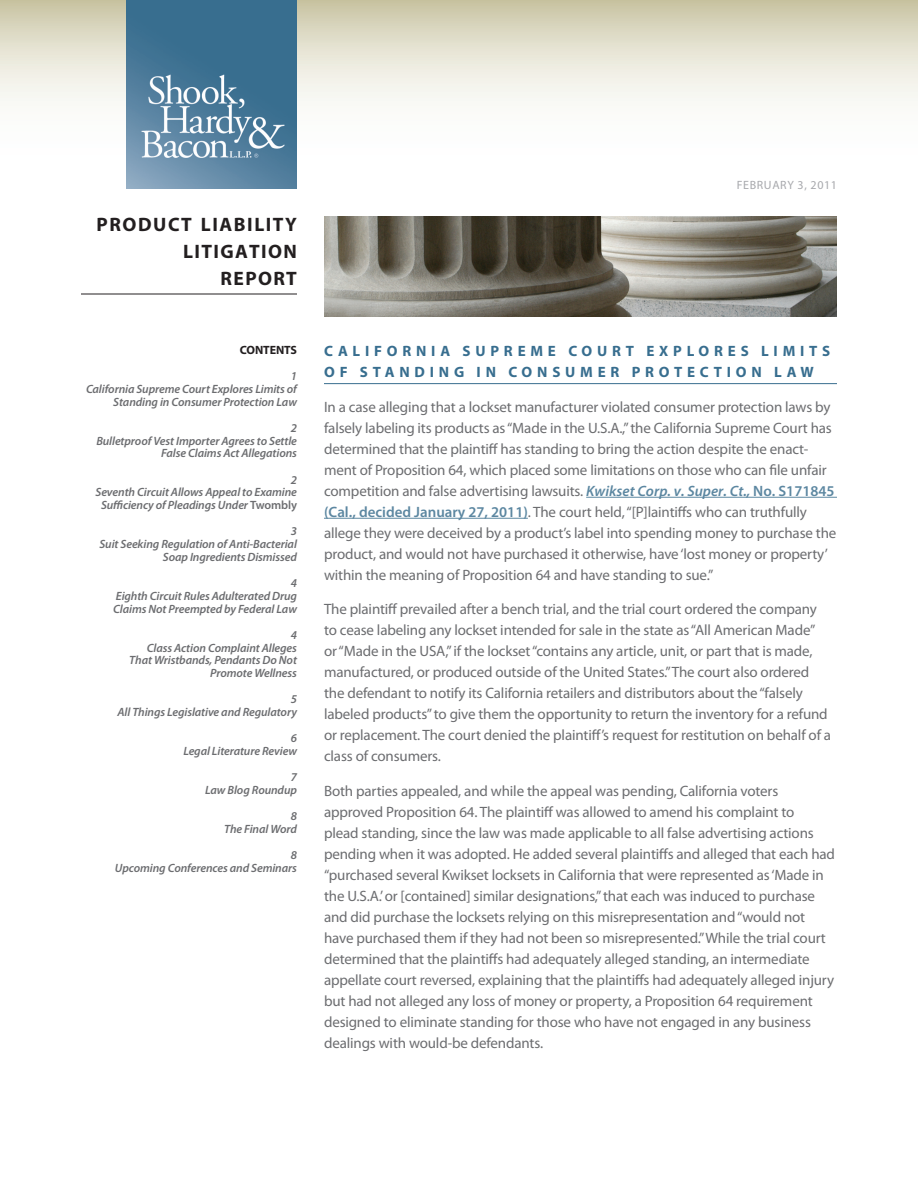
<style>
.page{position:relative;width:918px;height:1188px;background:#fff}
.page>*{position:absolute;margin:0;border:0;box-sizing:border-box;transform-origin:0 0}
.t1{font:700 19.5px/27px "Myriad Pro";letter-spacing:.075em;color:#231f20;text-align:right}
.t2{font:15px/21px "Myriad Pro";letter-spacing:-.01em;color:#6c6d70}
.t3{font:700 15px/21px "Myriad Pro";letter-spacing:.32em;color:#386e8f}
.t4{font:italic 600 12px/12.8px "Myriad Pro";letter-spacing:-.01em;color:#6c6d70;text-align:right}
.t5{font:12px "Myriad Pro";letter-spacing:.05em;color:#a8a9ad}
.t6{font:700 12px "Myriad Pro";color:#231f20}
.s1{font-style:normal}
.s2{font-weight:600;font-style:italic;color:#5c87a1}
.s3{font-weight:600;color:#5c87a1}
</style>
<div class="page">
<svg style="left:0;top:0;width:918px;height:101px;background:#e4e1d0"></svg>
<hr style="left:324px;top:383px;width:513px;height:1px;background:#386e8f">
<hr style="left:586px;top:497px;width:251px;height:1px;background:#5c87a1">
<hr style="left:324px;top:518px;width:204px;height:1px;background:#5c87a1">
<img style="left:324px;top:216px;width:513px;height:100px">
<hr style="left:81px;top:294px;width:216px;height:1px;background:#231f20">
<img style="left:126px;top:0;width:171px;height:189px">
<h1 class="t1" style="left:97px;top:210px;width:202px">PRODUCT LIABILITY<br>LITIGATION<br>REPORT</h1>
<p class="t6" style="left:240px;top:342px;width:15px">CONTENT</p>
<p class="t6" style="left:291px;top:342px;width:8px">S</p>
<p class="t4" style="left:86px;top:370px;width:212px">1<br>California Supreme Court Explores Limits of<br>Standing in Consumer Protection Law</p>
<p class="t4" style="left:96px;top:421px;width:202px">2<br>Bulletproof Vest Importer Agrees to Settle<br>False Claims Act Allegations</p>
<p class="t4" style="left:95px;top:473px;width:203px">2<br>Seventh Circuit Allows Appeal to Examine<br>Sufficiency of Pleadings Under <span class="s1">Twombly</span></p>
<p class="t4" style="left:100px;top:525px;width:199px">3<br>Suit Seeking Regulation of Anti-Bacterial<br>Soap Ingredients Dismissed</p>
<p class="t4" style="left:113px;top:577px;width:185px;text-align:justify;text-indent:178px">4<br>Eighth Circuit Rules Adulterated Drug Claims Not Preempted by Federal Law</p>
<p class="t4" style="left:129px;top:628px;width:169px">4<br>Class Action Complaint Alleges<br>That Wristbands, Pendants Do Not<br>Promote Wellness</p>
<p class="t4" style="left:118px;top:693px;width:181px">5<br>All Things Legislative and Regulatory</p>
<p class="t4" style="left:183px;top:732px;width:115px">6<br>Legal Literature Review</p>
<p class="t4" style="left:205px;top:771px;width:93px">7<br>Law Blog Roundup</p>
<p class="t4" style="left:224px;top:810px;width:74px">8<br>The Final Word</p>
<p class="t4" style="left:115px;top:849px;width:184px">8<br>Upcoming Conferences and Seminars</p>
<p class="t5" style="left:737px;top:178px;width:102px">february 3, 2011</p>
<p class="t3" style="left:324px;top:340px;width:506px">CALIFORNIA SUPREME COURT EXPLORES LIMITS<br>OF STANDING IN CONSUMER PROTEC TION LAW</p>
<p class="t2" style="left:324px;top:396px;width:514px">In a case alleging that a lockset manufacturer violated consumer protection laws by falsely labeling its products as “Made in the U.S.A.,” the California Supreme Court has determined that the plaintiff has standing to bring the action despite the enact&shy;ment of Proposition 64, which placed some limitations on those who can file unfair competition and false advertising lawsuits. <span class="s2">Kwikset Corp. v. Super. Ct.,</span> <span class="s3">No. S171845 (Cal., decided January 27, 2011)</span>. The court held, “[P]laintiffs who can truthfully allege they were deceived by a product’s label into spending money to purchase the product, and would not have purchased it otherwise, have ‘lost money or property’ within the meaning of Proposition 64 and have standing to sue.”</p>
<p class="t2" style="left:324px;top:598px;width:509px">The plaintiff prevailed after a bench trial, and the trial court ordered the company to cease labeling any lockset intended for sale in the state as “All American Made” or “Made in the USA,” if the lockset “contains any article, unit, or part that is made, manufactured, or produced outside of the United States.” The court also ordered the defendant to notify its California retailers and distributors about the “falsely labeled products” to give them the opportunity to return the inventory for a refund or replacement. The court denied the plaintiff’s request for restitution on behalf of a class of consumers.</p>
<p class="t2" style="left:324px;top:780px;width:513px">Both parties appealed, and while the appeal was pending, California voters approved Proposition 64. The plaintiff was allowed to amend his complaint to<br>plead standing, since the law was made applicable to all false advertising actions pending when it was adopted. He added several plaintiffs and alleged that each had “purchased several Kwikset locksets in California that were represented as ‘Made in the U.S.A.’ or [contained] similar designations,” that each was induced to purchase and did purchase the locksets relying on this misrepresentation and “would not have purchased them if they had not been so misrepresented.” While the trial court determined that the plaintiffs had adequately alleged standing, an intermediate appellate court reversed, explaining that the plaintiffs had adequately alleged injury but had not alleged any loss of money or property, a Proposition 64 requirement designed to eliminate standing for those who have not engaged in any business dealings with would-be defendants.</p>
</div>
